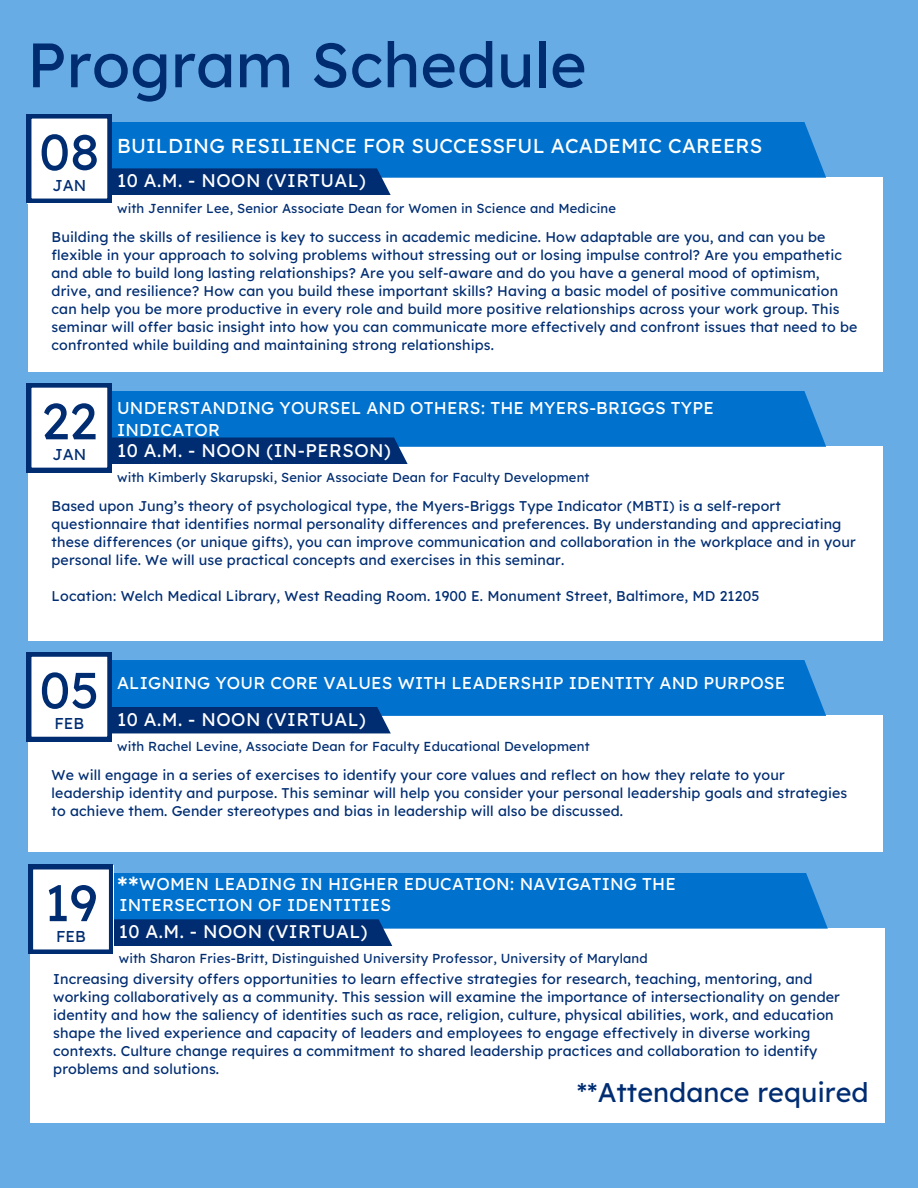
<style>
.page{position:relative;width:918px;height:1188px;background:#68ace5}
.page>*{position:absolute;margin:0;border:0;box-sizing:border-box;transform-origin:0 0}
.t1{font:62.55px "Lexend Deca";color:#002d72}
.t2{font:50.85px "Lexend Deca";color:#002d72}
.t3{font:27.6px "Lexend Deca";color:#fff}
.t4{font:27px "Lexend Deca";color:#002d72}
.t5{font:20.1px "Lexend Deca";letter-spacing:.01em;color:#fff}
.t6{font:18.3px "Lexend Deca";letter-spacing:.025em;color:#fff}
.t7{font:17.1px "Lexend Deca";letter-spacing:.01em;color:#fff}
.t8{font:15.75px "Lexend Deca";color:#002d72}
.t9{font:14.25px/18.1px "Lexend Deca";letter-spacing:.01em;color:#002d72}
.t10{font:14.1px/18px "Lexend Deca";letter-spacing:.01em;color:#002d72}
.t11{font:13.05px "Lexend Deca";letter-spacing:.01em;color:#002d72}
</style>
<div class="page">
<div style="left:28px;top:177px;width:855px;height:195px;background:#fff"></div>
<svg style="left:27px;top:114px;width:799px;height:89px"></svg>
<div style="left:28px;top:446px;width:855px;height:195px;background:#fff"></div>
<svg style="left:27px;top:383px;width:799px;height:89px"></svg>
<div style="left:28px;top:715px;width:855px;height:137px;background:#fff"></div>
<svg style="left:27px;top:652px;width:799px;height:89px"></svg>
<div style="left:30px;top:928px;width:855px;height:195px;background:#fff"></div>
<svg style="left:29px;top:865px;width:799px;height:89px"></svg>
<h1 class="t1" style="left:27px;top:25px;width:561px">Program Schedule</h1>
<p class="t5" style="left:117px;top:133px;width:647px">BUILDING RESILIENCE FOR SUCCESSFUL ACADEMIC CAREERS</p>
<h4 class="t2" style="left:39px;top:119px;width:62px">08</h4>
<h3 class="t8" style="left:53px;top:175px;width:35px">JAN</h3>
<h3 class="t6" style="left:117px;top:169px;width:250px">10 A.M. - NOON (VIRTUAL)</h3>
<p class="t11" style="left:117px;top:199px;width:500px">with Jennifer Lee, Senior Associate Dean for Women in Science and Medicine</p>
<p class="t10" style="left:52px;top:228px;width:807px">Building the skills of resilience is key to success in academic medicine. How adaptable are you, and can you be flexible in your approach to solving problems without stressing out or losing impulse control? Are you empathetic and able to build long lasting relationships? Are you self-aware and do you have a general mood of optimism, drive, and resilience? How can you build these important skills? Having a basic model of positive communication can help you be more productive in every role and build more positive relationships across your work group. This seminar will offer basic insight into how you can communicate more effectively and confront issues that need to be confronted while building and maintaining strong relationships.</p>
<h4 class="t2" style="left:42px;top:388px;width:57px">22</h4>
<p class="t7" style="left:117px;top:397px;width:598px">UNDERSTANDING YOURSEL AND OTHERS: THE MYERS-BRIGGS TYPE</p>
<p class="t7" style="left:117px;top:419px;width:104px">INDICATOR</p>
<h4 class="t8" style="left:53px;top:445px;width:35px">JAN</h4>
<h3 class="t6" style="left:117px;top:438px;width:275px">10 A.M. - NOON (IN-PERSON)</h3>
<p class="t11" style="left:117px;top:469px;width:474px">with Kimberly Skarupski, Senior Associate Dean for Faculty Development</p>
<p class="t10" style="left:52px;top:497px;width:806px">Based upon Jung’s theory of psychological type, the Myers-Briggs Type Indicator (MBTI) is a self-report questionnaire that identifies normal personality differences and preferences. By understanding and appreciating these differences (or unique gifts), you can improve communication and collaboration in the workplace and in your personal life. We will use practical concepts and exercises in this seminar.</p>
<p class="t10" style="left:52px;top:587px;width:709px">Location: Welch Medical Library, West Reading Room. 1900 E. Monument Street, Baltimore, MD 21205</p>
<h4 class="t2" style="left:40px;top:658px;width:61px">05</h4>
<h4 class="t8" style="left:54px;top:714px;width:31px">FEB</h4>
<h3 class="t6" style="left:117px;top:707px;width:250px">10 A.M. - NOON (VIRTUAL)</h3>
<p class="t11" style="left:117px;top:738px;width:474px">with Rachel Levine, Associate Dean for Faculty Educational Development</p>
<p class="t10" style="left:52px;top:766px;width:797px">We will engage in a series of exercises to identify your core values and reflect on how they relate to your leadership identity and purpose. This seminar will help you consider your personal leadership goals and strategies to achieve them. Gender stereotypes and bias in leadership will also be discussed.</p>
<p class="t7" style="left:117px;top:672px;width:670px">ALIGNING YOUR CORE VALUES WITH LEADERSHIP IDENTITY AND PURPOSE</p>
<h4 class="t2" style="left:44px;top:870px;width:55px">19</h4>
<p class="t3" style="left:117px;top:869px;width:23px">**</p>
<p class="t7" style="left:139px;top:873px;width:538px">WOMEN LEADING IN HIGHER EDUCATION: NAVIGATING THE</p>
<p class="t7" style="left:119px;top:894px;width:273px">INTERSECTION OF IDENTITIES</p>
<p class="t8" style="left:56px;top:926px;width:31px">FEB</p>
<h4 class="t6" style="left:119px;top:920px;width:250px">10 A.M. - NOON (VIRTUAL)</h4>
<h3 class="t11" style="left:119px;top:950px;width:530px">with Sharon Fries-Britt, Distinguished University Professor, University of Maryland</h3>
<p class="t9" style="left:53px;top:969px;width:788px">Increasing diversity offers opportunities to learn effective strategies for research, teaching, mentoring, and working collaboratively as a community. This session will examine the importance of intersectionality on gender identity and how the saliency of identities such as race, religion, culture, physical abilities, work, and education shape the lived experience and capacity of leaders and employees to engage effectively in diverse working contexts. Culture change requires a commitment to shared leadership practices and collaboration to identify problems and solutions.</p>
<h2 class="t4" style="left:577px;top:1075px;width:293px">**Attendance required</h2>
</div>
